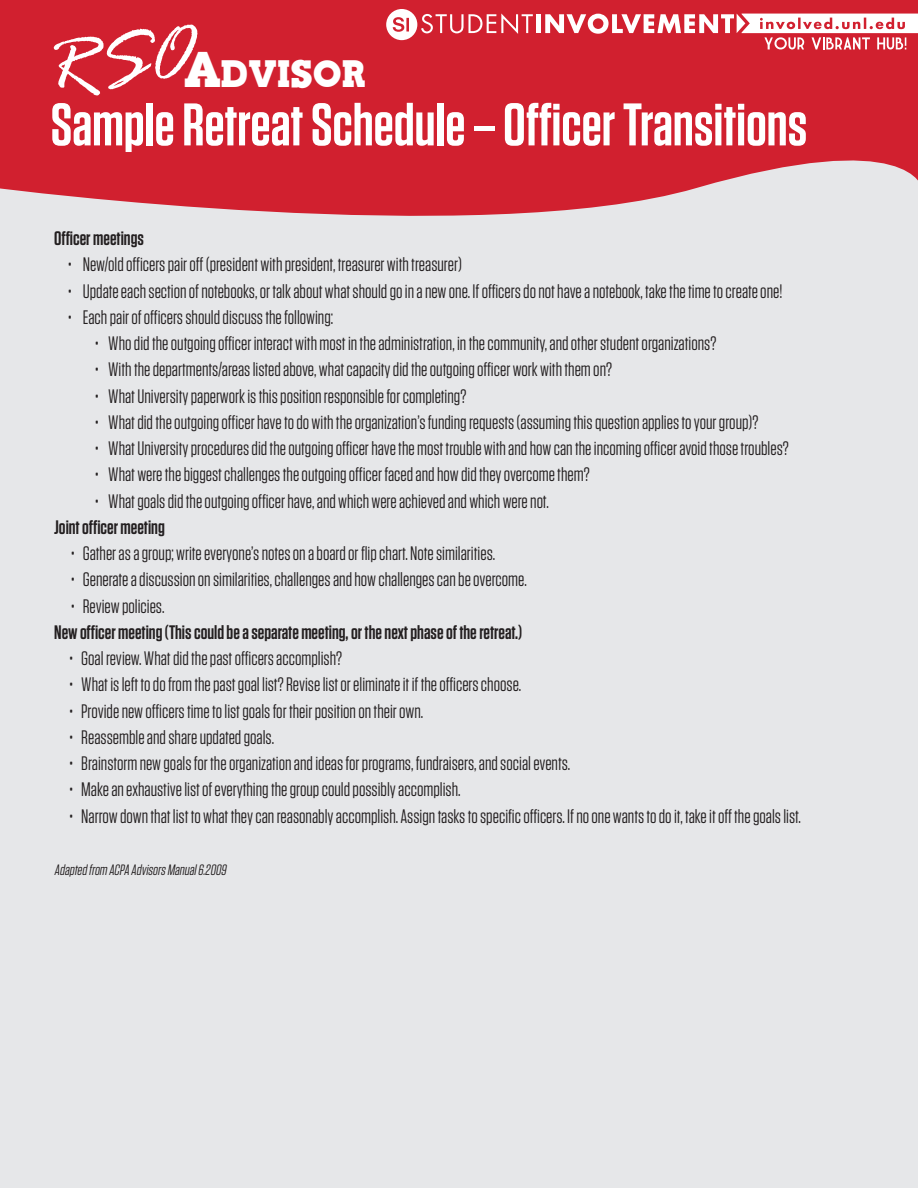
<style>
.page{position:relative;width:918px;height:1188px;background:#fff}
.page>*{position:absolute;margin:0;border:0;box-sizing:border-box;transform-origin:0 0}
.t1{font:600 60px "Tungsten";color:#fff}
.t2{font:700 38.1px "Nebraska";color:#fff}
.t3{font:19.5px "Tungsten";color:#231f20}
.t4{font:600 19.5px "Tungsten";color:#231f20}
.t5{font:italic 15px "Tungsten";color:#231f20}
</style>
<div class="page">
<div style="left:0;top:0;width:914px;height:1188px;background:#e6e7e9"></div>
<svg style="left:0;top:0;width:918px;height:250px;fill:#d1202f"></svg>
<div style="left:536px;top:14px;width:5px;height:19px;background:#fff"></div>
<svg style="left:386px;top:9px;width:148px;height:31px;background:#dd5b66"></svg>
<svg style="left:545px;top:14px;width:373px;height:36px;background:#e37a83"></svg>
<div style="left:53px;top:24px;width:149px;height:75px;background:#d1202f"></div>
<p class="t2" style="left:184px;top:51px;width:184px">Advisor</p>
<p class="t1" style="left:51px;top:93px;width:758px">Sample Retreat Schedule – Officer Transitions</p>
<p class="t4" style="left:54px;top:228px;width:91px">Officer meetings</p>
<p class="t3" style="left:68px;top:255px;width:396px">• New/old officers pair off (president with president, treasurer with treasurer)</p>
<p class="t3" style="left:68px;top:281px;width:716px">• Update each section of notebooks, or talk about what should go in a new one. If officers do not have a notebook, take the time to create one!</p>
<p class="t3" style="left:68px;top:307px;width:267px">• Each pair of officers should discuss the following:</p>
<p class="t3" style="left:95px;top:333px;width:623px">• Who did the outgoing officer interact with most in the administration, in the community, and other student organizations?</p>
<p class="t3" style="left:95px;top:360px;width:519px">• With the departments/areas listed above, what capacity did the outgoing officer work with them on?</p>
<p class="t3" style="left:95px;top:386px;width:373px">• What University paperwork is this position responsible for completing?</p>
<p class="t3" style="left:95px;top:412px;width:665px">• What did the outgoing officer have to do with the organization’s funding requests (assuming this question applies to your group)?</p>
<p class="t3" style="left:95px;top:438px;width:696px">• What University procedures did the outgoing officer have the most trouble with and how can the incoming officer avoid those troubles?</p>
<p class="t3" style="left:95px;top:465px;width:496px">• What were the biggest challenges the outgoing officer faced and how did they overcome them?</p>
<p class="t3" style="left:95px;top:491px;width:456px">• What goals did the outgoing officer have, and which were achieved and which were not.</p>
<p class="t4" style="left:54px;top:517px;width:112px">Joint officer meeting</p>
<p class="t3" style="left:71px;top:543px;width:426px">• Gather as a group; write everyone’s notes on a board or flip chart. Note similarities.</p>
<p class="t3" style="left:71px;top:570px;width:458px">• Generate a discussion on similarities, challenges and how challenges can be overcome.</p>
<p class="t3" style="left:71px;top:596px;width:95px">• Review policies.</p>
<p class="t4" style="left:54px;top:622px;width:470px">New officer meeting (This could be a separate meeting, or the next phase of the retreat.)</p>
<p class="t3" style="left:69px;top:648px;width:274px">• Goal review. What did the past officers accomplish?</p>
<p class="t3" style="left:69px;top:675px;width:454px">• What is left to do from the past goal list? Revise list or eliminate it if the officers choose.</p>
<p class="t3" style="left:69px;top:701px;width:356px">• Provide new officers time to list goals for their position on their own.</p>
<p class="t3" style="left:69px;top:727px;width:206px">• Reassemble and share updated goals.</p>
<p class="t3" style="left:69px;top:753px;width:503px">• Brainstorm new goals for the organization and ideas for programs, fundraisers, and social events.</p>
<p class="t3" style="left:69px;top:780px;width:393px">• Make an exhaustive list of everything the group could possibly accomplish.</p>
<p class="t3" style="left:69px;top:806px;width:733px">• Narrow down that list to what they can reasonably accomplish. Assign tasks to specific officers. If no one wants to do it, take it off the goals list.</p>
<p class="t5" style="left:54px;top:862px;width:176px">Adaptedfrom ACPA AdvisorsManual6.2009</p>
</div>
